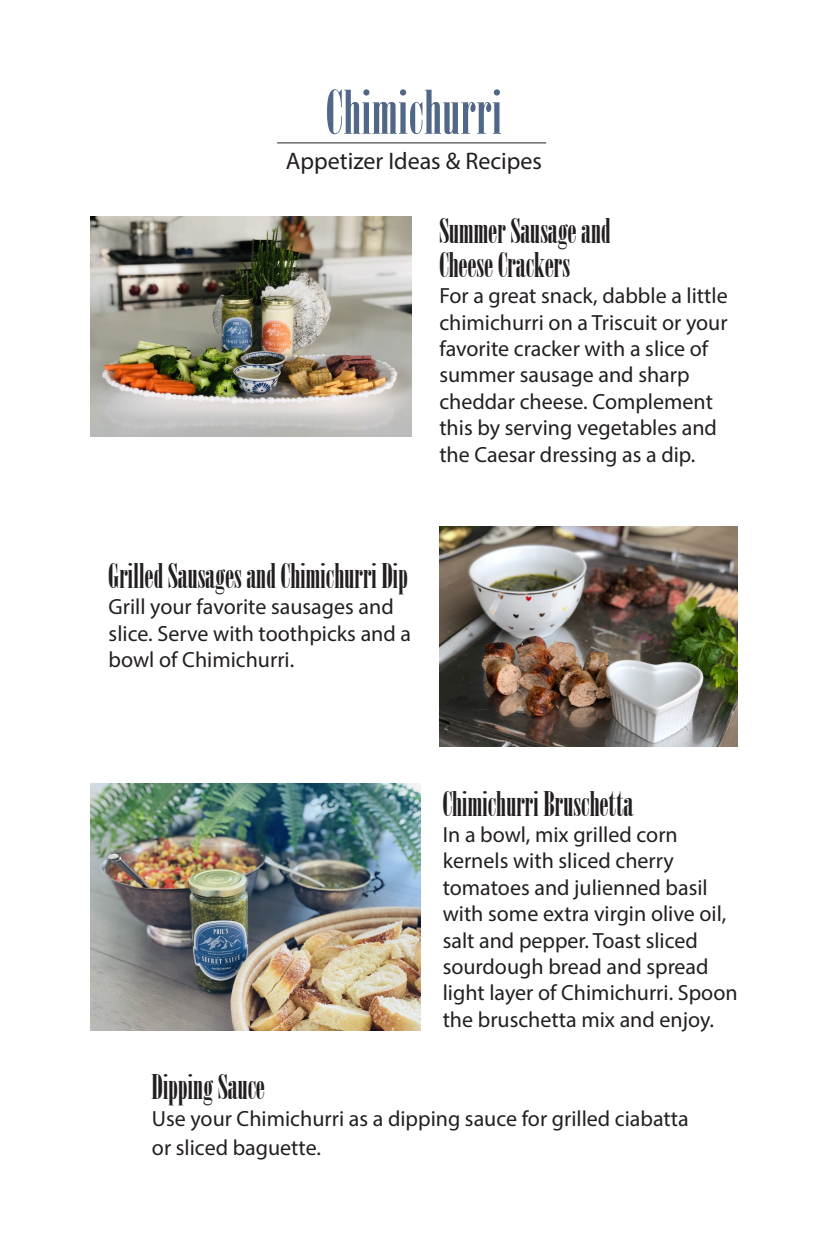
<style>
.page{position:relative;width:828px;height:1260px;background:#fff}
.page>*{position:absolute;margin:0;border:0;box-sizing:border-box;transform-origin:0 0}
.t1{font:60px "Onyx";letter-spacing:.01em;color:#506787}
.t2{font:34px/34px "Onyx";color:#231f20}
.t3{font:24px "Myriad Pro";color:#231f20}
.t4{font:22px/26.4px "Myriad Pro";color:#231f20}
</style>
<div class="page">
<img style="left:90px;top:216px;width:322px;height:221px">
<img style="left:90px;top:783px;width:330px;height:248px">
<img style="left:439px;top:526px;width:299px;height:221px">
<hr style="left:277px;top:142px;width:269px;height:1px;background:#231f20">
<h1 class="t1" style="left:326px;top:80px;width:177px">Chimichurri</h1>
<p class="t3" style="left:286px;top:146px;width:258px">Appetizer Ideas &amp; Recipes</p>
<h2 class="t2" style="left:439px;top:214px;width:173px">Summer Sausage and<br>Cheese Crackers</h2>
<p class="t4" style="left:439px;top:282px;width:290px">For a great snack, dabble a little chimichurri on a Triscuit or your favorite cracker with a slice of summer sausage and sharp cheddar cheese. Complement this by serving vegetables and the Caesar dressing as a dip.</p>
<h2 class="t2" style="left:109px;top:559px;width:301px">Grilled Sausages and Chimichurri Dip</h2>
<p class="t4" style="left:109px;top:593px;width:304px">Grill your favorite sausages and slice. Serve with toothpicks and a bowl of Chimichurri.</p>
<h2 class="t2" style="left:443px;top:787px;width:192px">Chimichurri Bruschetta</h2>
<p class="t4" style="left:443px;top:821px;width:296px">In a bowl, mix grilled corn kernels with sliced cherry tomatoes and julienned basil with some extra virgin olive oil, salt and pepper. Toast sliced sourdough bread and spread light layer of Chimichurri. Spoon the bruschetta mix and enjoy.</p>
<h2 class="t2" style="left:152px;top:1070px;width:115px">Dipping Sauce</h2>
<p class="t4" style="left:152px;top:1104px;width:538px;line-height:28.8px">Use your Chimichurri as a dipping sauce for grilled ciabatta or sliced baguette.</p>
</div>
